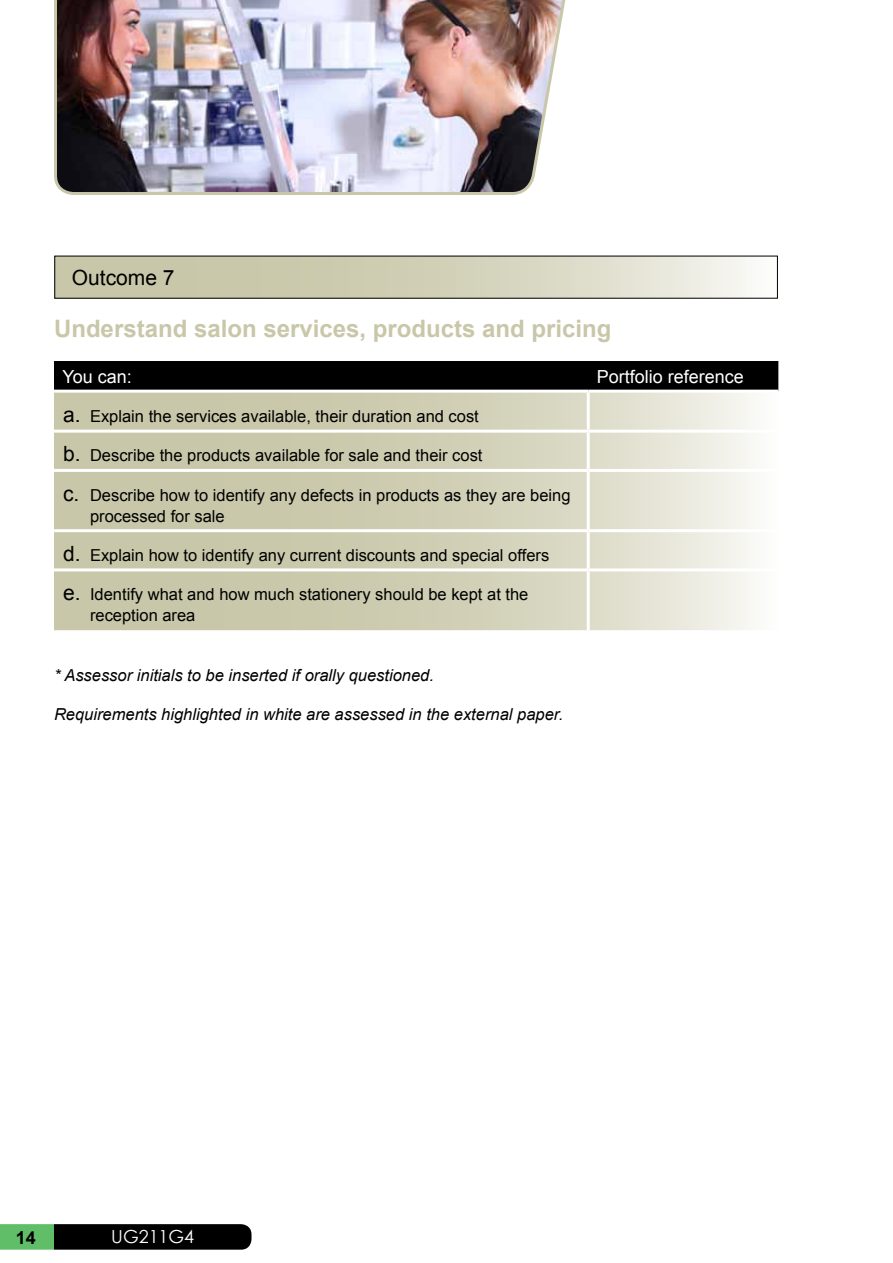
<style>
.page{position:relative;width:893px;height:1263px;background:#fff}
.page>*{position:absolute;margin:0;border:0;box-sizing:border-box;transform-origin:0 0}
.t1{font:700 24px "Arial";color:#c9c7a9}
.t2{font:21px "Arial";color:#000}
.t3{font:18px "Arial";color:#fff}
.t4{font:18px "Century Gothic";color:#fff}
.t5{font:700 18px "Arial";color:#000}
.t6{font:16.5px/21px "Arial";color:#000}
.t7{font:italic 16.5px "Arial";color:#000}
.s1{font-size:21px}
</style>
<div class="page">
<svg style="left:0;top:1224px;width:251px;height:26px;background:#1a2e1c"></svg>
<svg style="left:57px;top:258px;width:693px;height:38px;background:#d5d3bc"></svg>
<div style="left:54px;top:361px;width:724px;height:29px;background:#000"></div>
<svg style="left:54px;top:393px;width:699px;height:237px;background:#d4d2ba"></svg>
<hr style="left:587px;top:393px;width:3px;height:37px;background:#fff">
<hr style="left:588px;top:430px;width:190px;height:3px;background:#fff">
<hr style="left:587px;top:433px;width:3px;height:36px;background:#fff">
<hr style="left:588px;top:469px;width:190px;height:3px;background:#fff">
<hr style="left:587px;top:472px;width:3px;height:57px;background:#fff">
<hr style="left:54px;top:529px;width:534px;height:3px;background:#fff">
<hr style="left:588px;top:529px;width:190px;height:3px;background:#fff">
<hr style="left:587px;top:532px;width:3px;height:36px;background:#fff">
<hr style="left:54px;top:568px;width:534px;height:3px;background:#fff">
<hr style="left:588px;top:568px;width:190px;height:3px;background:#fff">
<hr style="left:587px;top:571px;width:3px;height:59px;background:#fff">
<hr style="left:54px;top:430px;width:534px;height:3px;background:#fff">
<hr style="left:54px;top:469px;width:534px;height:3px;background:#fff">
<img style="left:54px;top:0;width:512px;height:195px">
<p class="t2" style="left:72px;top:264px;width:104px">Outcome 7</p>
<h1 class="t1" style="left:54px;top:313px;width:559px">Understand salon services, products and pricing</h1>
<p class="t3" style="left:63px;top:364px;width:71px">You can:</p>
<p class="t3" style="left:597px;top:364px;width:149px">Portfolio reference</p>
<p class="t6" style="left:63px;top:406px;width:417px"><span class="s1">a.</span> Explain the services available, their duration and cost</p>
<p class="t6" style="left:63px;top:445px;width:421px"><span class="s1">b.</span> Describe the products available for sale and their cost</p>
<p class="t6" style="left:90px;top:484px;width:482px;text-indent:-27px"><span class="s1">c.</span> Describe how to identify any defects in products as they are being processed for sale</p>
<p class="t6" style="left:63px;top:545px;width:488px"><span class="s1">d.</span> Explain how to identify any current discounts and special offers</p>
<p class="t6" style="left:90px;top:584px;width:440px;text-indent:-27px"><span class="s1">e.</span> Identify what and how much stationery should be kept at the reception area</p>
<p class="t7" style="left:54px;top:664px;width:381px">* Assessor initials to be inserted if orally questioned.</p>
<p class="t7" style="left:54px;top:704px;width:511px">Requirements highlighted in white are assessed in the external paper.</p>
<p class="t5" style="left:16px;top:1225px;width:22px">14</p>
<p class="t4" style="left:111px;top:1224px;width:85px">UG211G4</p>
</div>
